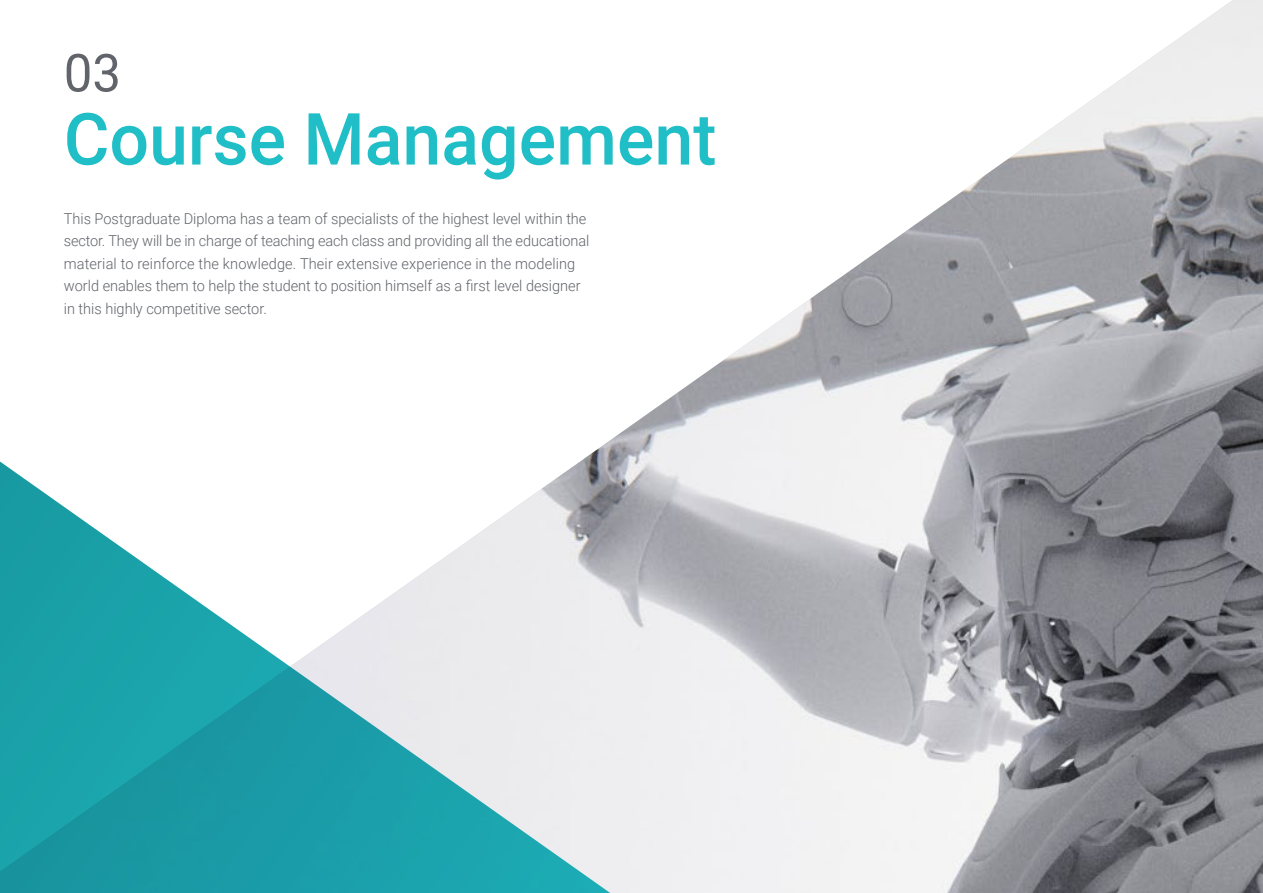
<style>
.page{position:relative;width:1263px;height:893px;background:#fff}
.page>*{position:absolute;margin:0;border:0;box-sizing:border-box;transform-origin:0 0}
.t1{font:500 72px "Roboto";color:#20bec6}
.t2{font:52.5px "Roboto";color:#61646a}
.t3{font:300 15px/22.5px "Roboto";color:#61646a}
</style>
<div class="page">
<img style="left:602px;top:0;width:661px;height:893px">
<svg style="left:0;top:446px;width:640px;height:447px"></svg>
<h2 class="t2" style="left:64px;top:36px;width:59px">03</h2>
<h1 class="t1" style="left:64px;top:89px;width:654px">Course Management</h1>
<p class="t3" style="left:64px;top:207px;width:527px">This Postgraduate Diploma has a team of specialists of the highest level within the sector. They will be in charge of teaching each class and providing all the educational material to reinforce the knowledge. Their extensive experience in the modeling world enables them to help the student to position himself as a first level designer in this highly competitive sector.</p>
</div>
